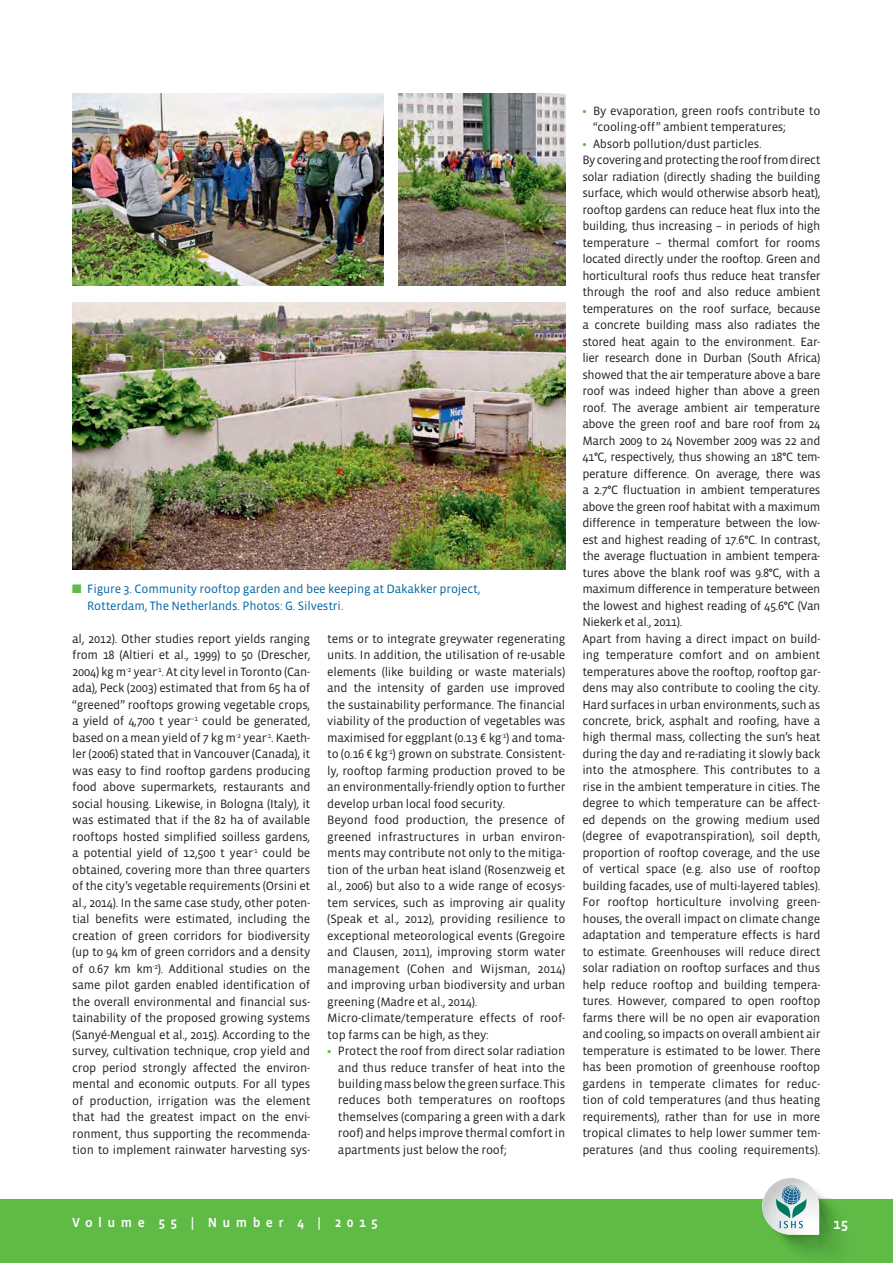
<style>
.page{position:relative;width:893px;height:1263px;background:#fff}
.page>*{position:absolute;margin:0;border:0;box-sizing:border-box;transform-origin:0 0}
.t1{font:500 15px "Vista Sans OT";color:#fff}
.t2{font:500 13.5px "Vista Sans OT";letter-spacing:.4em;color:#fff}
.t3{font:12.3px/16.5px "Vista Sans OT";letter-spacing:-.02em;color:#231f20}
.t4{font:12.3px/16.5px "Vista Sans OT";letter-spacing:-.015em;color:#0065a4}
.s1{font-weight:900;color:#5fbb46}
</style>
<div class="page">
<div style="left:0;top:1199px;width:893px;height:64px;background:#5fbb46"></div>
<svg style="left:762px;top:1178px;width:79px;height:78px"></svg>
<img style="left:72px;top:94px;width:312px;height:191px">
<img style="left:72px;top:302px;width:493px;height:268px">
<img style="left:398px;top:94px;width:167px;height:191px">
<p class="t4" style="left:87px;top:582px;width:395px">Figure 3. Community rooftop garden and bee keeping at Dakakker project,<br>Rotterdam, The Netherlands. Photos: G. Silvestri.</p>
<p class="t3" style="left:72px;top:631px;width:240px;text-align:justify">al, 2012). Other studies report yields ranging from 18 (Altieri et al., 1999) to 50 (Drescher, 2004) kg m<sup>-2</sup> year<sup>-1</sup>. At city level in Toronto (Can&shy;ada), Peck (2003) estimated that from 65 ha of “greened” rooftops growing vegetable crops, a yield of 4,700 t year<sup>−1</sup> could be generated, based on a mean yield of 7 kg m<sup>-2</sup> year<sup>-1</sup>. Kaeth&shy;ler (2006) stated that in Vancouver (Canada), it was easy to find rooftop gardens producing food above supermarkets, restaurants and social housing. Likewise, in Bologna (Italy), it was estimated that if the 82 ha of available rooftops hosted simplified soilless gardens, a potential yield of 12,500 t year<sup>-1</sup> could be obtained, covering more than three quarters of the city’s vegetable requirements (Orsini et al., 2014). In the same case study, other poten&shy;tial benefits were estimated, including the creation of green corridors for biodiversity (up to 94 km of green corridors and a density of 0.67 km km<sup>-2</sup>). Additional studies on the same pilot garden enabled identification of the overall environmental and financial sus&shy;tainability of the proposed growing systems (Sanyé-Mengual et al., 2015). According to the survey, cultivation technique, crop yield and crop period strongly affected the environ&shy;mental and economic outputs. For all types of production, irrigation was the element that had the greatest impact on the envi&shy;ronment, thus supporting the recommenda&shy;tion to implement rainwater harvesting sys-</p>
<p class="t3" style="left:327px;top:631px;width:240px">tems or to integrate greywater regenerating units. In addition, the utilisation of re-usable elements (like building or waste materials) and the intensity of garden use improved the sustainability performance. The financial viability of the production of vegetables was maximised for eggplant (0.13 € kg<sup>-1</sup>) and toma&shy;to (0.16 € kg<sup>-1</sup>) grown on substrate. Consistent&shy;ly, rooftop farming production proved to be an environmentally-friendly option to further develop urban local food security.<br>Beyond food production, the presence of greened infrastructures in urban environ&shy;ments may contribute not only to the mitiga&shy;tion of the urban heat island (Rosenzweig et al., 2006) but also to a wide range of ecosys&shy;tem services, such as improving air quality (Speak et al., 2012), providing resilience to exceptional meteorological events (Gregoire and Clausen, 2011), improving storm water management (Cohen and Wijsman, 2014) and improving urban biodiversity and urban greening (Madre et al., 2014).<br>Micro-climate/temperature effects of roof&shy;top farms can be high, as they:</p>
<p class="t3" style="left:338px;top:1043px;width:229px;text-align:justify;text-indent:-11px"><span class="s1">•</span> Protect the roof from direct solar radiation and thus reduce transfer of heat into the building mass below the green surface. This reduces both temperatures on rooftops themselves (comparing a green with a dark roof) and helps improve thermal comfort in apartments just below the roof;</p>
<p class="t3" style="left:593px;top:103px;width:229px;text-indent:-11px"><span class="s1">•</span> By evaporation, green roofs contribute to “cooling-off” ambient temperatures;</p>
<p class="t3" style="left:582px;top:136px;width:240px"><span class="s1">•</span> Absorb pollution/dust particles.<br>By covering and protecting the roof from direct solar radiation (directly shading the building surface, which would otherwise absorb heat), rooftop gardens can reduce heat flux into the building, thus increasing – in periods of high temperature – thermal comfort for rooms located directly under the rooftop. Green and horticultural roofs thus reduce heat transfer through the roof and also reduce ambient temperatures on the roof surface, because a concrete building mass also radiates the stored heat again to the environment. Ear&shy;lier research done in Durban (South Africa) showed that the air temperature above a bare roof was indeed higher than above a green roof. The average ambient air temperature above the green roof and bare roof from 24<br>March 2009 to 24 November 2009 was 22 and 41°C, respectively, thus showing an 18°C tem&shy;perature difference. On average, there was a 2.7°C fluctuation in ambient temperatures above the green roof habitat with a maximum difference in temperature between the low&shy;est and highest reading of 17.6°C. In contrast, the average fluctuation in ambient tempera&shy;tures above the blank roof was 9.8°C, with a maximum difference in temperature between the lowest and highest reading of 45.6°C (Van Niekerk et al., 2011).<br>Apart from having a direct impact on build&shy;ing temperature comfort and on ambient temperatures above the rooftop, rooftop gar&shy;dens may also contribute to cooling the city.<br>Hard surfaces in urban environments, such as concrete, brick, asphalt and roofing, have a high thermal mass, collecting the sun’s heat during the day and re-radiating it slowly back into the atmosphere. This contributes to a rise in the ambient temperature in cities. The degree to which temperature can be affect&shy;ed depends on the growing medium used (degree of evapotranspiration), soil depth, proportion of rooftop coverage, and the use of vertical space (e.g. also use of rooftop building facades, use of multi-layered tables).<br>For rooftop horticulture involving green&shy;houses, the overall impact on climate change adaptation and temperature effects is hard to estimate. Greenhouses will reduce direct solar radiation on rooftop surfaces and thus help reduce rooftop and building tempera&shy;tures. However, compared to open rooftop farms there will be no open air evaporation and cooling, so impacts on overall ambient air temperature is estimated to be lower. There has been promotion of greenhouse rooftop gardens in temperate climates for reduc&shy;tion of cold temperatures (and thus heating requirements), rather than for use in more tropical climates to help lower summer tem&shy;peratures (and thus cooling requirements).</p>
<p class="t2" style="left:72px;top:1217px;width:307px">Volume 55 | Number 4 | 2015</p>
<p class="t1" style="left:833px;top:1217px;width:16px">15</p>
</div>
